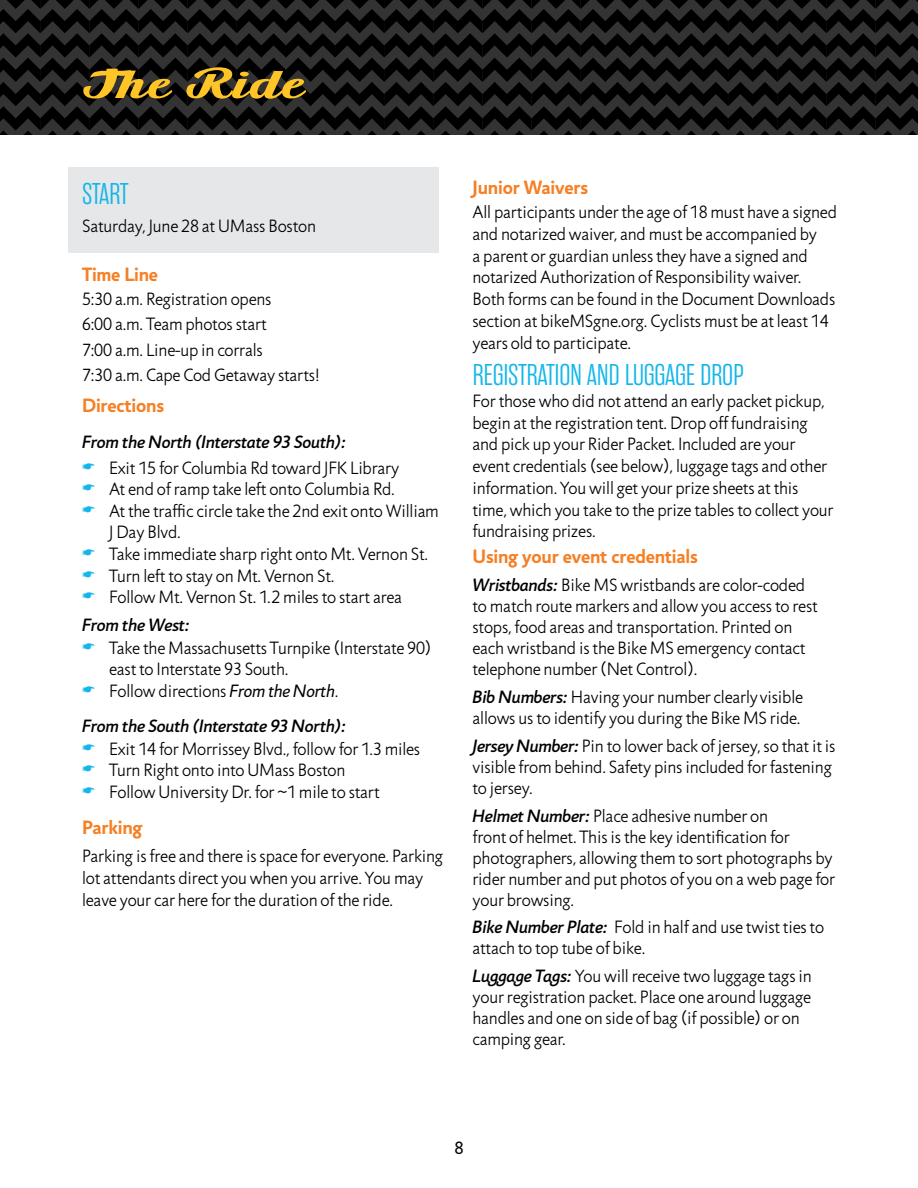
<style>
.page{position:relative;width:918px;height:1188px;background:#fff}
.page>*{position:absolute;margin:0;border:0;box-sizing:border-box;transform-origin:0 0}
.t1{font:52.5px "Zierfische";letter-spacing:.06em;color:#ffc425;scale:1.25 1}
.t2{font:300 30px "Rama Gothic E";letter-spacing:-.01em;color:#13b6ea}
.t3{font:700 19.5px "Jigsaw";letter-spacing:-.01em;color:#f58025}
.t4{font:300 18px/21px "Jigsaw";letter-spacing:-.01em;color:#000}
.t5{font:italic 500 18px "Jigsaw";letter-spacing:-.01em;color:#000}
.t6{font:18px "Jigsaw";color:#000}
.s1{font-weight:400;font-style:italic}
.s2{font-weight:500;font-style:italic}
</style>
<div class="page">
<svg style="left:0;top:0;width:918px;height:135px;background:#1a1a1a"></svg>
<div style="left:68px;top:167px;width:371px;height:86px;background:#e6e7e8"></div>
<h1 class="t1" style="left:84px;top:56px;width:176px">The Ride</h1>
<h2 class="t2" style="left:82px;top:178px;width:48px">START</h2>
<p class="t4" style="left:82px;top:216px;width:235px">Saturday, June 28 at UMass Boston</p>
<p class="t3" style="left:82px;top:262px;width:78px">Time Line</p>
<p class="t4" style="left:82px;top:287px;width:240px;line-height:25.2px">5:30 a.m. Registration opens<br>6:00 a.m. Team photos start<br>7:00 a.m. Line-up in corrals<br>7:30 a.m. Cape Cod Getaway starts!</p>
<p class="t3" style="left:82px;top:393px;width:84px">Directions</p>
<p class="t5" style="left:82px;top:432px;width:265px">From the North (Interstate 93 South):</p>
<p class="t4" style="left:109px;top:457px;width:331px;line-height:21.6px">Exit 15 for Columbia Rd toward JFK Library<br>At end of ramp take left onto Columbia Rd.<br>At the traffic circle take the 2nd exit onto William J Day Blvd.<br>Take immediate sharp right onto Mt. Vernon St.<br>Turn left to stay on Mt. Vernon St.<br>Follow Mt. Vernon St. 1.2 miles to start area</p>
<p class="t5" style="left:82px;top:614px;width:109px">From the West:</p>
<p class="t4" style="left:109px;top:637px;width:324px;line-height:21.6px">Take the Massachusetts Turnpike (Interstate 90) east to Interstate 93 South.<br>Follow directions <span class="s1">From the North</span>.</p>
<p class="t5" style="left:82px;top:715px;width:265px">From the South (Interstate 93 North):</p>
<p class="t4" style="left:109px;top:738px;width:313px;line-height:21.6px">Exit 14 for Morrissey Blvd., follow for 1.3 miles<br>Turn Right onto into UMass Boston<br>Follow University Dr. for ~1 mile to start</p>
<p class="t3" style="left:82px;top:815px;width:62px">Parking</p>
<p class="t4" style="left:82px;top:846px;width:363px;line-height:21.8px">Parking is free and there is space for everyone. Parking lot attendants direct you when you arrive. You may leave your car here for the duration of the ride.</p>
<p class="t3" style="left:472px;top:175px;width:117px">Junior Waivers</p>
<p class="t4" style="left:472px;top:201px;width:366px;line-height:21.8px">All participants under the age of 18 must have a signed and notarized waiver, and must be accompanied by<br>a parent or guardian unless they have a signed and notarized Authorization of Responsibility waiver.<br>Both forms can be found in the Document Downloads section at bikeMSgne.org. Cyclists must be at least 14 years old to participate.</p>
<h2 class="t2" style="left:472px;top:359px;width:273px">REGISTRATION AND LUGGAGE DROP</h2>
<p class="t4" style="left:472px;top:390px;width:363px;line-height:21.8px">For those who did not attend an early packet pickup, begin at the registration tent. Drop off fundraising and pick up your Rider Packet. Included are your event credentials (see below), luggage tags and other information. You will get your prize sheets at this time, which you take to the prize tables to collect your fundraising prizes.</p>
<p class="t3" style="left:472px;top:545px;width:227px">Using your event credentials</p>
<p class="t4" style="left:472px;top:575px;width:347px"><span class="s2">Wristbands:</span> Bike MS wristbands are color-coded to match route markers and allow you access to rest stops, food areas and transportation. Printed on each wristband is the Bike MS emergency contact telephone number (Net Control).</p>
<p class="t4" style="left:472px;top:687px;width:332px"><span class="s2">Bib Numbers:</span> Having your number clearly visible allows us to identify you during the Bike MS ride.</p>
<p class="t4" style="left:472px;top:735px;width:364px"><span class="s2">Jersey Number:</span> Pin to lower back of jersey, so that it is visible from behind. Safety pins included for fastening to jersey.</p>
<p class="t4" style="left:472px;top:805px;width:364px"><span class="s2">Helmet Number:</span> Place adhesive number on<br>front of helmet. This is the key identification for photographers, allowing them to sort photographs by rider number and put photos of you on a web page for your browsing.</p>
<p class="t4" style="left:472px;top:917px;width:353px"><span class="s2">Bike Number Plate:</span> Fold in half and use twist ties to attach to top tube of bike.</p>
<p class="t4" style="left:472px;top:966px;width:341px"><span class="s2">Luggage Tags:</span> You will receive two luggage tags in your registration packet. Place one around luggage handles and one on side of bag (if possible) or on camping gear.</p>
<p class="t6" style="left:454px;top:1137px;width:11px">8</p>
</div>
